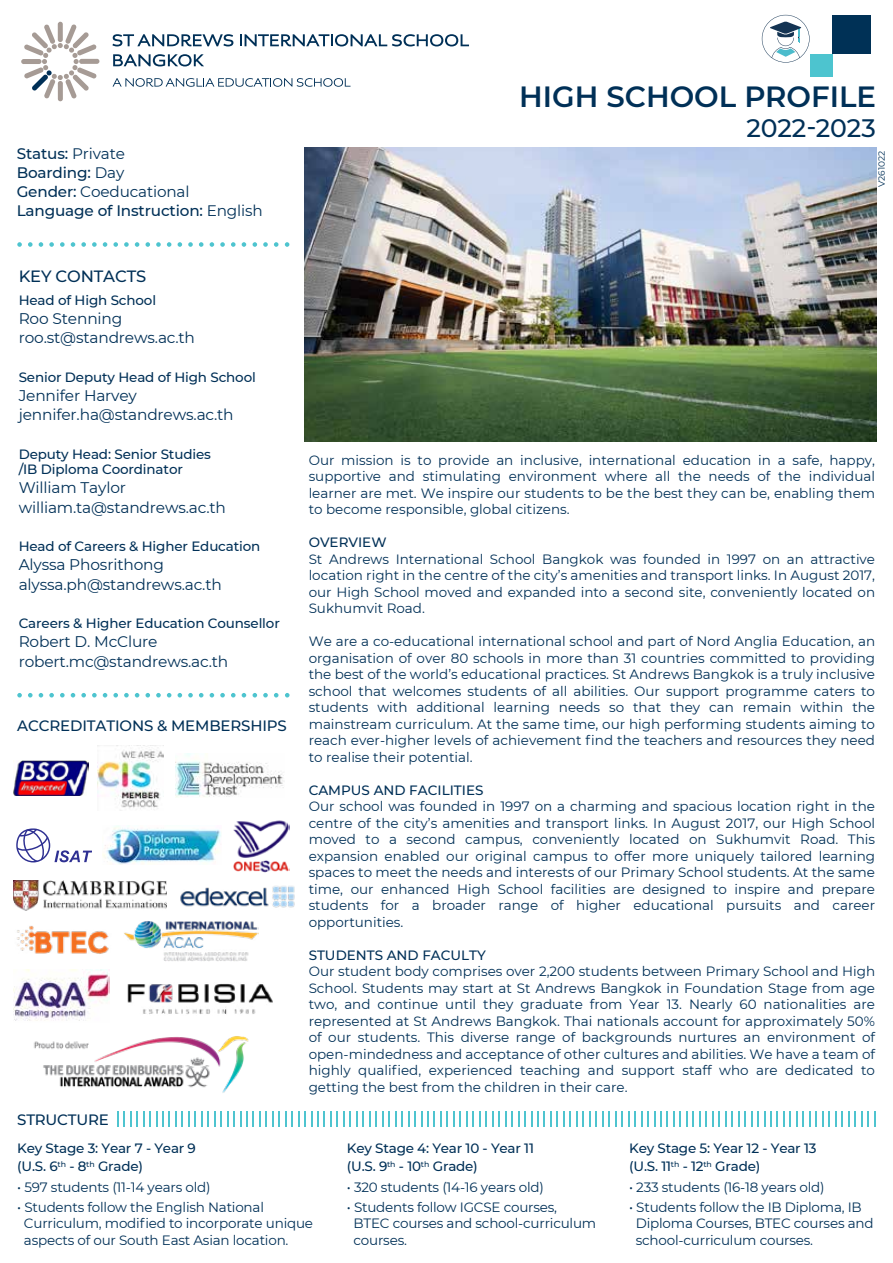
<style>
.page{position:relative;width:893px;height:1263px;background:#fff}
.page>*{position:absolute;margin:0;border:0;box-sizing:border-box;transform-origin:0 0}
.t1{font:600 29.25px "Montserrat";color:#003057}
.t2{font:500 25.2px "Montserrat";letter-spacing:-.005em;color:#003057}
.t3{font:500 16.35px "Montserrat";letter-spacing:-.01em;color:#003057}
.t4{font:15.45px/19.2px "Montserrat";letter-spacing:-.01em;color:#003057}
.t5{font:500 15.15px/19px "Montserrat";letter-spacing:-.01em;color:#003057}
.t6{font:500 15px "Montserrat";letter-spacing:-.01em;color:#003057}
.t7{font:13.5px/16.5px "Montserrat";letter-spacing:-.015em;color:#003057;text-align:justify}
.t8{font:500 13.5px/18px "Montserrat";letter-spacing:-.01em;color:#003057}
.t9{font:9px "Montserrat";color:#003057}
.s1{font-weight:400}
</style>
<div class="page">
<svg style="left:113px;top:78px;width:237px;height:9px"></svg>
<svg style="left:112px;top:34px;width:121px;height:12px"></svg>
<svg style="left:240px;top:34px;width:229px;height:12px"></svg>
<svg style="left:113px;top:54px;width:91px;height:12px"></svg>
<svg style="left:21px;top:22px;width:78px;height:79px"></svg>
<img style="left:13px;top:881px;width:153px;height:30px">
<img style="left:180px;top:886px;width:115px;height:22px">
<img style="left:17px;top:926px;width:92px;height:28px">
<img style="left:124px;top:921px;width:135px;height:40px">
<img style="left:13px;top:760px;width:75px;height:36px">
<img style="left:176px;top:753px;width:108px;height:44px">
<img style="left:98px;top:745px;width:65px;height:66px">
<img style="left:127px;top:983px;width:145px;height:31px">
<img style="left:13px;top:969px;width:96px;height:52px">
<svg style="left:16px;top:829px;width:76px;height:34px"></svg>
<div style="left:16px;top:828px;width:34px;height:34px;border:1px solid #2e3092;border-radius:50%"></div>
<img style="left:233px;top:820px;width:56px;height:53px">
<img style="left:103px;top:826px;width:118px;height:39px">
<svg style="left:266px;top:1111px;width:7px;height:16px"></svg>
<svg style="left:279px;top:1111px;width:7px;height:16px"></svg>
<svg style="left:292px;top:1111px;width:39px;height:16px"></svg>
<svg style="left:337px;top:1111px;width:7px;height:16px"></svg>
<svg style="left:350px;top:1111px;width:7px;height:16px"></svg>
<svg style="left:363px;top:1111px;width:7px;height:16px"></svg>
<svg style="left:376px;top:1111px;width:7px;height:16px"></svg>
<svg style="left:389px;top:1111px;width:7px;height:16px"></svg>
<svg style="left:402px;top:1111px;width:39px;height:16px"></svg>
<svg style="left:447px;top:1111px;width:7px;height:16px"></svg>
<svg style="left:460px;top:1111px;width:7px;height:16px"></svg>
<svg style="left:473px;top:1111px;width:7px;height:16px"></svg>
<svg style="left:486px;top:1111px;width:7px;height:16px"></svg>
<svg style="left:499px;top:1111px;width:7px;height:16px"></svg>
<svg style="left:512px;top:1111px;width:39px;height:16px"></svg>
<svg style="left:557px;top:1111px;width:7px;height:16px"></svg>
<svg style="left:570px;top:1111px;width:7px;height:16px"></svg>
<svg style="left:583px;top:1111px;width:7px;height:16px"></svg>
<svg style="left:596px;top:1111px;width:7px;height:16px"></svg>
<svg style="left:609px;top:1111px;width:7px;height:16px"></svg>
<svg style="left:622px;top:1111px;width:39px;height:16px"></svg>
<svg style="left:667px;top:1111px;width:7px;height:16px"></svg>
<svg style="left:680px;top:1111px;width:7px;height:16px"></svg>
<svg style="left:693px;top:1111px;width:7px;height:16px"></svg>
<svg style="left:706px;top:1111px;width:7px;height:16px"></svg>
<svg style="left:719px;top:1111px;width:7px;height:16px"></svg>
<svg style="left:732px;top:1111px;width:39px;height:16px"></svg>
<svg style="left:777px;top:1111px;width:7px;height:16px"></svg>
<svg style="left:790px;top:1111px;width:7px;height:16px"></svg>
<svg style="left:803px;top:1111px;width:7px;height:16px"></svg>
<svg style="left:816px;top:1111px;width:7px;height:16px"></svg>
<svg style="left:829px;top:1111px;width:7px;height:16px"></svg>
<svg style="left:842px;top:1111px;width:33px;height:16px"></svg>
<svg style="left:117px;top:1111px;width:1px;height:16px"></svg>
<svg style="left:124px;top:1111px;width:7px;height:16px"></svg>
<svg style="left:137px;top:1111px;width:52px;height:16px"></svg>
<svg style="left:195px;top:1111px;width:7px;height:16px"></svg>
<svg style="left:208px;top:1111px;width:7px;height:16px"></svg>
<svg style="left:221px;top:1111px;width:7px;height:16px"></svg>
<svg style="left:234px;top:1111px;width:7px;height:16px"></svg>
<svg style="left:247px;top:1111px;width:13px;height:16px"></svg>
<div style="left:810px;top:54px;width:22px;height:23px;background:#4dc4cf"></div>
<div style="left:832px;top:15px;width:39px;height:39px;background:#003156"></div>
<svg style="left:762px;top:15px;width:47px;height:48px"></svg>
<svg style="left:17px;top:693px;width:273px;height:4px"></svg>
<img style="left:305px;top:147px;width:571px;height:295px">
<img style="left:34px;top:1036px;width:215px;height:57px">
<svg style="left:17px;top:242px;width:272px;height:5px"></svg>
<h1 class="t1" style="left:519px;top:76px;width:358px">HIGH SCHOOL PROFILE</h1>
<p class="t5" style="left:17px;top:143px;width:248px">Status: <span class="s1">Private<br></span>Boarding: <span class="s1">Day<br></span>Gender: <span class="s1">Coeducational<br></span>Language of Instruction: <span class="s1">English</span></p>
<p class="t3" style="left:19px;top:264px;width:129px">KEY CONTACTS</p>
<p class="t8" style="left:19px;top:290px;width:139px">Head of High School</p>
<p class="t4" style="left:19px;top:308px;width:178px">Roo Stenning roo.st@standrews.ac.th</p>
<p class="t8" style="left:19px;top:367px;width:239px">Senior Deputy Head of High School</p>
<p class="t4" style="left:19px;top:385px;width:217px">Jennifer Harvey jennifer.ha@standrews.ac.th</p>
<p class="t8" style="left:19px;top:446px;width:194px;line-height:15.5px">Deputy Head: Senior Studies /IB Diploma Coordinator</p>
<p class="t4" style="left:19px;top:478px;width:209px">William Taylor william.ta@standrews.ac.th</p>
<p class="t8" style="left:19px;top:537px;width:243px">Head of Careers &amp; Higher Education</p>
<p class="t4" style="left:19px;top:555px;width:205px">Alyssa Phosrithong alyssa.ph@standrews.ac.th</p>
<p class="t8" style="left:19px;top:614px;width:263px">Careers &amp; Higher Education Counsellor</p>
<p class="t4" style="left:19px;top:632px;width:211px">Robert D. McClure robert.mc@standrews.ac.th</p>
<p class="t6" style="left:17px;top:716px;width:271px">ACCREDITATIONS &amp; MEMBERSHIPS</p>
<h2 class="t2" style="left:746px;top:110px;width:131px">2022-2023</h2>
<p class="t9" style="left:875px;top:187px;width:38px;rotate:-90deg">V261022</p>
<p class="t7" style="left:309px;top:451px;width:568px">Our mission is to provide an inclusive, international education in a safe, happy, supportive and stimulating environment where all the needs of the individual learner are met. We inspire our students to be the best they can be, enabling them to become responsible, global citizens.</p>
<p class="t8" style="left:309px;top:533px;width:79px">OVERVIEW</p>
<p class="t7" style="left:309px;top:550px;width:568px">St Andrews International School Bangkok was founded in 1997 on an attractive location right in the centre of the city’s amenities and transport links. In August 2017, our High School moved and expanded into a second site, conveniently located on Sukhumvit Road.</p>
<p class="t7" style="left:309px;top:633px;width:568px">We are a co-educational international school and part of Nord Anglia Education, an organisation of over 80 schools in more than 31 countries committed to providing the best of the world’s educational practices. St Andrews Bangkok is a truly inclusive school that welcomes students of all abilities. Our support programme caters to students with additional learning needs so that they can remain within the mainstream curriculum. At the same time, our high performing students aiming to reach ever-higher levels of achievement find the teachers and resources they need to realise their potential.</p>
<p class="t8" style="left:309px;top:780px;width:176px">CAMPUS AND FACILITIES</p>
<p class="t7" style="left:309px;top:798px;width:568px">Our school was founded in 1997 on a charming and spacious location right in the centre of the city’s amenities and transport links. In August 2017, our High School moved to a second campus, conveniently located on Sukhumvit Road. This expansion enabled our original campus to offer more uniquely tailored learning spaces to meet the needs and interests of our Primary School students. At the same time, our enhanced High School facilities are designed to inspire and prepare students for a broader range of higher educational pursuits and career opportunities.</p>
<p class="t8" style="left:309px;top:945px;width:179px">STUDENTS AND FACULTY</p>
<p class="t7" style="left:309px;top:963px;width:568px">Our student body comprises over 2,200 students between Primary School and High School. Students may start at St Andrews Bangkok in Foundation Stage from age two, and continue until they graduate from Year 13. Nearly 60 nationalities are represented at St Andrews Bangkok. Thai nationals account for approximately 50% of our students. This diverse range of backgrounds nurtures an environment of open-mindedness and acceptance of other cultures and abilities. We have a team of highly qualified, experienced teaching and support staff who are dedicated to getting the best from the children in their care.</p>
<p class="t6" style="left:17px;top:1109px;width:93px">STRUCTURE</p>
<p class="t8" style="left:17px;top:1139px;width:180px">Key Stage 3: Year 7 - Year 9 (U.S. 6<sup>th</sup> - 8<sup>th</sup> Grade)</p>
<p class="t7" style="left:17px;top:1179px;width:195px">• 597 students (11-14 years old)</p>
<p class="t7" style="left:24px;top:1198px;width:291px;text-align:left;text-indent:-7px">• Students follow the English National<br>Curriculum, modified to incorporate unique aspects of our South East Asian location.</p>
<p class="t8" style="left:347px;top:1139px;width:189px">Key Stage 4: Year 10 - Year 11 (U.S. 9<sup>th</sup> - 10<sup>th</sup> Grade)</p>
<p class="t7" style="left:347px;top:1179px;width:198px">• 320 students (14-16 years old)</p>
<p class="t7" style="left:354px;top:1198px;width:244px;text-align:left;text-indent:-7px">• Students follow IGCSE courses,<br>BTEC courses and school-curriculum courses.</p>
<p class="t8" style="left:629px;top:1139px;width:189px">Key Stage 5: Year 12 - Year 13 (U.S. 11<sup>th</sup> - 12<sup>th</sup> Grade)</p>
<p class="t7" style="left:629px;top:1179px;width:197px">• 233 students (16-18 years old)</p>
<p class="t7" style="left:636px;top:1198px;width:239px;text-align:left;text-indent:-7px">• Students follow the IB Diploma, IB<br>Diploma Courses, BTEC courses and school-curriculum courses.</p>
</div>
